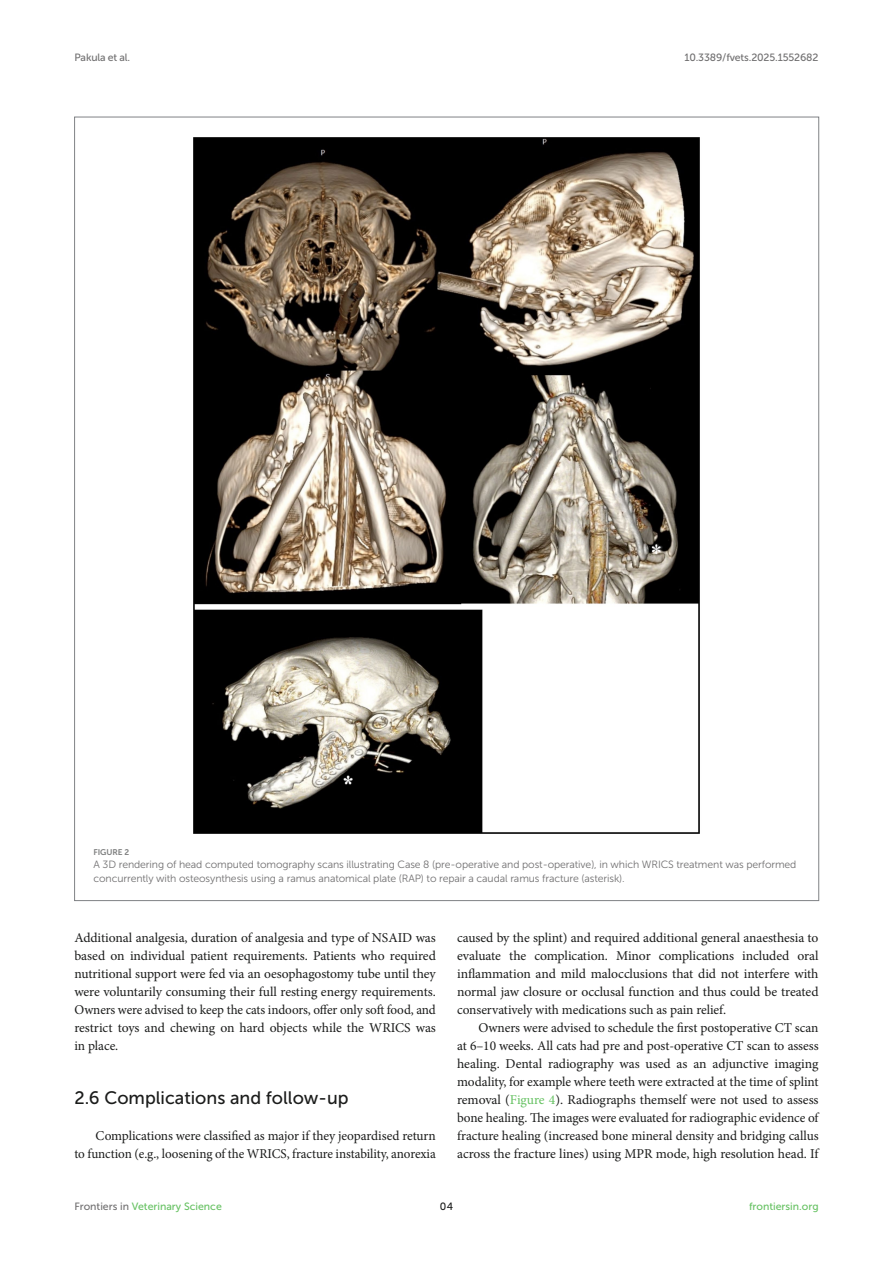
<style>
.page{position:relative;width:893px;height:1263px;background:#fff}
.page>*{position:absolute;margin:0;border:0;box-sizing:border-box;transform-origin:0 0}
.HEAD_2{font:18px "Museo Sans 500";color:#1b1c1b}
.TEXT{font:13.5px/18px "Minion Pro";letter-spacing:-.005em;color:#1b1c1b;text-align:justify}
.FIG_LEG{font:10.5px/13.5px "Museo Sans 300";letter-spacing:-.01em;color:#706f70}
.t1{font:10.5px "Museo Sans 500";color:#65c161}
.t2{font:10.5px "Museo Sans 500";letter-spacing:-.015em;color:#706f70}
.t3{font:10.5px "Museo Sans 500";color:#1b1c1b}
.FIG_HD{font:8.25px "Museo Sans 700";letter-spacing:-.01em;color:#7e7f7f}
.s1{color:#65c161}
.s2{color:#706f70}
</style>
<div class="page">
<img style="left:193px;top:137px;width:507px;height:697px">
<p class="t2" style="left:74px;top:51px;width:57px">Pakula et al.</p>
<p class="t2" style="left:684px;top:51px;width:136px">10.3389/fvets.2025.1552682</p>
<p class="FIG_HD" style="left:94px;top:847px;width:37px">FIGURE 2</p>
<p class="FIG_LEG" style="left:94px;top:858px;width:704px">A 3D rendering of head computed tomography scans illustrating Case 8 (pre-operative and post-operative), in which WRICS treatment was performed concurrently with osteosynthesis using a ramus anatomical plate (RAP) to repair a caudal ramus fracture (asterisk).</p>
<p class="TEXT" style="left:74px;top:929px;width:363px">Additional analgesia, duration of analgesia and type of NSAID was based on individual patient requirements. Patients who required nutritional support were fed via an oesophagostomy tube until they were voluntarily consuming their full resting energy requirements.<br>Owners were advised to keep the cats indoors, offer only soft food, and restrict toys and chewing on hard objects while the WRICS was in place.</p>
<p class="HEAD_2" style="left:74px;top:1088px;width:276px">2.6 Complications and follow-up</p>
<p class="TEXT" style="left:74px;top:1127px;width:363px;text-align:right">Complications were classified as major if they jeopardised return<br>to function (e.g., loosening of the WRICS, fracture instability, anorexia</p>
<p class="TEXT" style="left:457px;top:929px;width:363px">caused by the splint) and required additional general anaesthesia to evaluate the complication. Minor complications included oral inflammation and mild malocclusions that did not interfere with normal jaw closure or occlusal function and thus could be treated conservatively with medications such as pain relief.</p>
<p class="TEXT" style="left:457px;top:1019px;width:363px;text-indent:21px">Owners were advised to schedule the first postoperative CT scan at 6–10 weeks. All cats had pre and post-operative CT scan to assess healing. Dental radiography was used as an adjunctive imaging modality, for example where teeth were extracted at the time of splint removal (<span class="s1">Figure 4</span>). Radiographs themself were not used to assess bone healing. The images were evaluated for radiographic evidence of fracture healing (increased bone mineral density and bridging callus across the fracture lines) using MPR mode, high resolution head. If</p>
<p class="t1" style="left:74px;top:1200px;width:149px"><span class="s2">Frontiers in</span> Veterinary Science</p>
<p class="t3" style="left:440px;top:1200px;width:15px">04</p>
<p class="t1" style="left:749px;top:1200px;width:71px">frontiersin.org</p>
</div>
